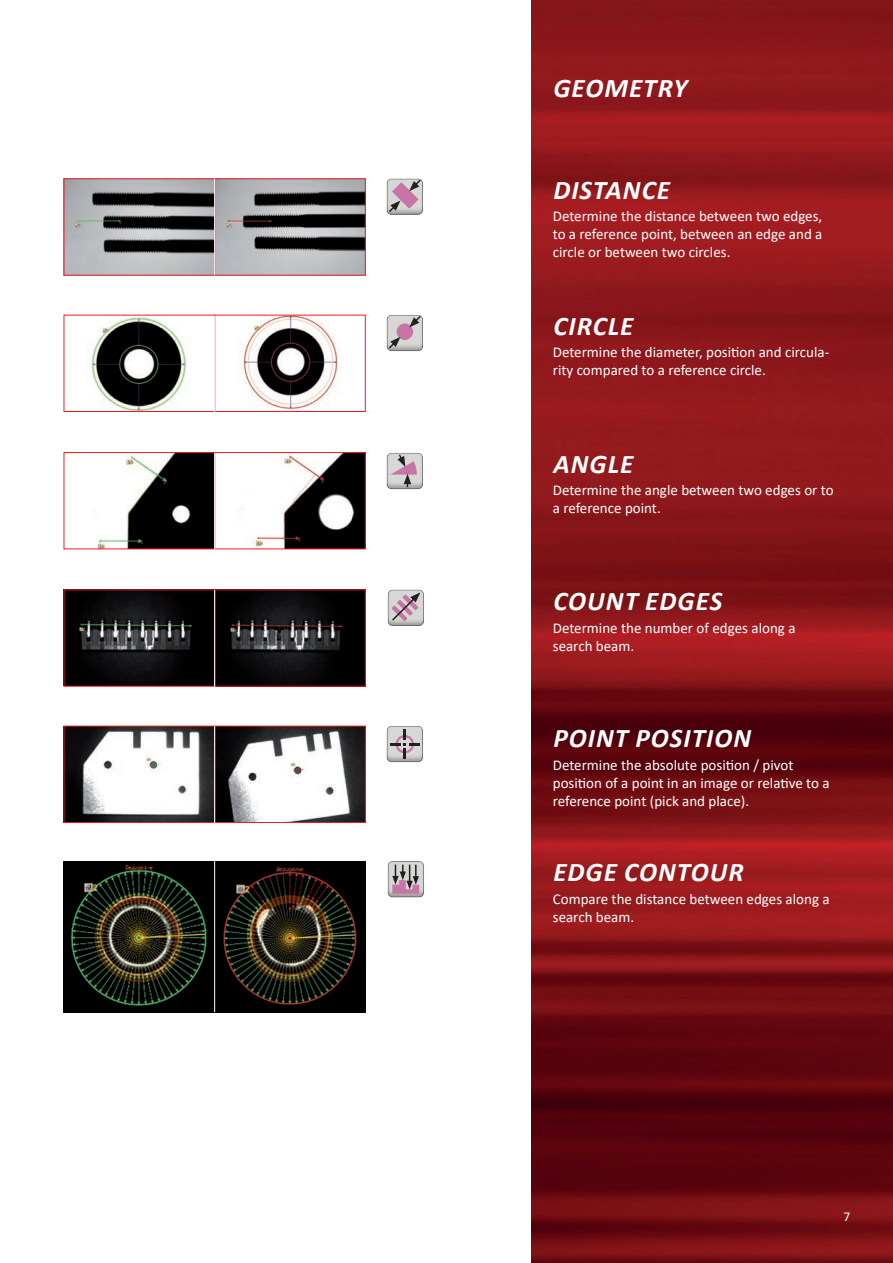
<style>
.page{position:relative;width:893px;height:1263px;background:#fff}
.page>*{position:absolute;margin:0;border:0;box-sizing:border-box;transform-origin:0 0}
.t1{font:italic 700 27px "Calibri";letter-spacing:.04em;color:#fff}
.t2{font:15px/18px "Calibri";color:#fff}
.t3{font:13.5px "Calibri";color:#fff}
</style>
<div class="page">
<img style="left:531px;top:0;width:362px;height:1263px">
<img style="left:91px;top:317px;width:250px;height:93px">
<div style="left:214px;top:315px;width:151px;height:97px;border:1px solid #ee1d23"></div>
<img style="left:66px;top:181px;width:297px;height:92px">
<img style="left:242px;top:454px;width:121px;height:93px">
<div style="left:214px;top:452px;width:151px;height:97px;border:1px solid #ee1d23"></div>
<img style="left:66px;top:592px;width:297px;height:92px">
<img style="left:66px;top:728px;width:297px;height:93px">
<div style="left:214px;top:726px;width:151px;height:97px;border:1px solid #ee1d23"></div>
<div style="left:64px;top:315px;width:151px;height:97px;border:1px solid #ee1d23"></div>
<img style="left:94px;top:454px;width:119px;height:93px">
<div style="left:64px;top:452px;width:151px;height:97px;border:1px solid #ee1d23"></div>
<div style="left:64px;top:726px;width:151px;height:97px;border:1px solid #ee1d23"></div>
<hr style="left:214px;top:179px;width:1px;height:96px;background:#fff">
<hr style="left:214px;top:316px;width:1px;height:96px;background:#fff">
<hr style="left:214px;top:453px;width:1px;height:97px;background:#fff">
<hr style="left:214px;top:590px;width:1px;height:97px;background:#fff">
<hr style="left:214px;top:726px;width:1px;height:98px;background:#fff">
<div style="left:386px;top:176px;width:39px;height:39px;background:#231f20;opacity:.3"></div>
<svg style="left:392px;top:182px;width:26px;height:26px"></svg>
<svg style="left:409px;top:178px;width:13px;height:13px"></svg>
<svg style="left:387px;top:201px;width:13px;height:13px"></svg>
<div style="left:386px;top:312px;width:39px;height:39px;background:#231f20;opacity:.3"></div>
<div style="left:397px;top:323px;width:16px;height:17px;background:#c775a5;border-radius:50%"></div>
<svg style="left:409px;top:314px;width:13px;height:13px"></svg>
<svg style="left:387px;top:337px;width:13px;height:13px"></svg>
<div style="left:386px;top:450px;width:39px;height:39px;background:#231f20;opacity:.3"></div>
<svg style="left:390px;top:453px;width:27px;height:34px"></svg>
<div style="left:387px;top:587px;width:39px;height:39px;background:#231f20;opacity:.3"></div>
<svg style="left:390px;top:592px;width:30px;height:30px"></svg>
<div style="left:386px;top:723px;width:39px;height:39px;background:#231f20;opacity:.3"></div>
<svg style="left:390px;top:729px;width:29px;height:30px"></svg>
<div style="left:387px;top:858px;width:39px;height:39px;background:#231f20;opacity:.3"></div>
<svg style="left:392px;top:864px;width:27px;height:30px"></svg>
<img style="left:64px;top:861px;width:301px;height:151px">
<hr style="left:214px;top:861px;width:1px;height:151px;background:#fff">
<h1 class="t1" style="left:553px;top:69px;width:136px">GEOMETRY</h1>
<h1 class="t1" style="left:553px;top:171px;width:118px">DISTANCE</h1>
<p class="t2" style="left:553px;top:207px;width:271px;text-align:justify">Determine the distance between two edges, to a reference point, between an edge and a circle or between two circles.</p>
<h1 class="t1" style="left:553px;top:307px;width:82px">CIRCLE</h1>
<p class="t2" style="left:553px;top:343px;width:278px">Determine the diameter, position and circula&shy;rity compared to a reference circle.</p>
<h1 class="t1" style="left:553px;top:445px;width:82px">ANGLE</h1>
<p class="t2" style="left:553px;top:481px;width:282px">Determine the angle between two edges or to a reference point.</p>
<h1 class="t1" style="left:553px;top:582px;width:170px">COUNT EDGES</h1>
<p class="t2" style="left:553px;top:618px;width:244px">Determine the number of edges along a search beam.</p>
<h1 class="t1" style="left:553px;top:719px;width:199px">POINT POSITION</h1>
<p class="t2" style="left:553px;top:755px;width:278px">Determine the absolute position / pivot position of a point in an image or relative to a reference point (pick and place).</p>
<h1 class="t1" style="left:553px;top:853px;width:192px">EDGE CONTOUR</h1>
<p class="t2" style="left:553px;top:889px;width:278px">Compare the distance between edges along a search beam.</p>
<p class="t3" style="left:844px;top:1207px;width:8px">7</p>
</div>
